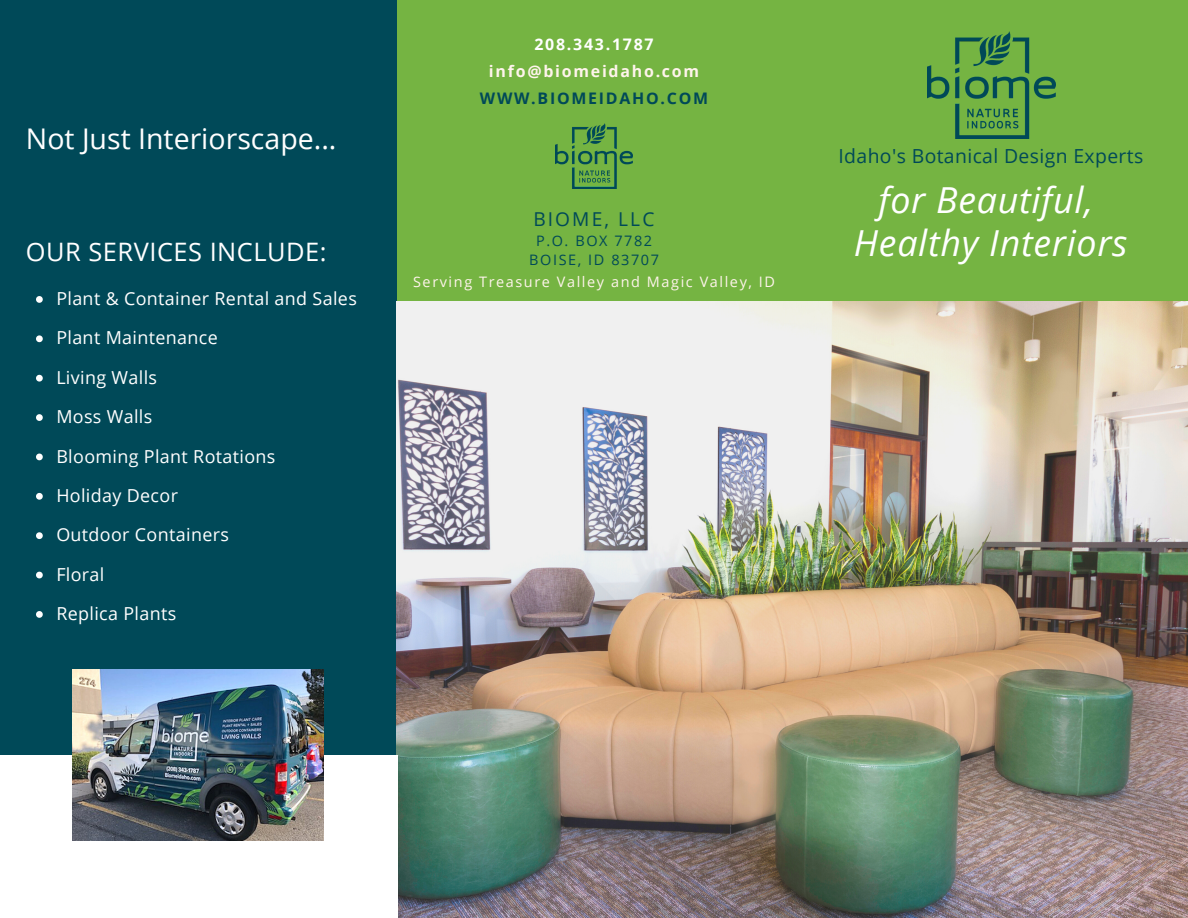
<style>
.page{position:relative;width:1188px;height:918px;background:#004958}
.page>*{position:absolute;margin:0;border:0;box-sizing:border-box;transform-origin:0 0}
.t1{font:italic 35.85px "Open Sans";letter-spacing:.02em;color:#fff}
.t2{font:28.5px "Open Sans";color:#fff}
.t3{font:25.35px "Open Sans";letter-spacing:.02em;color:#fff}
.t4{font:19.35px "Open Sans";letter-spacing:.02em;color:#004958}
.t5{font:19.2px "Open Sans";letter-spacing:.11em;color:#004958}
.t6{font:17.85px "Open Sans";letter-spacing:.02em;color:#fff}
.t7{font:700 15.9px "Open Sans";letter-spacing:.11em;color:#fff4ec}
.t8{font:700 15.9px "Open Sans";letter-spacing:.11em;color:#004958}
.t9{font:700 15.9px "Open Sans";letter-spacing:.11em;color:#fff}
.t10{font:14.4px "Open Sans";letter-spacing:.11em;color:#fff4ec}
.t11{font:14.4px "Open Sans";letter-spacing:.11em;color:#004958}
</style>
<div class="page">
<div style="left:397px;top:0;width:791px;height:303px;background:#75b442"></div>
<img style="left:396px;top:302px;width:792px;height:616px">
<img style="left:927px;top:31px;width:128px;height:107px">
<img style="left:555px;top:124px;width:78px;height:64px">
<div style="left:0;top:756px;width:397px;height:162px;background:#fff"></div>
<svg style="left:36px;top:296px;width:7px;height:7px"></svg>
<svg style="left:36px;top:335px;width:7px;height:7px"></svg>
<svg style="left:36px;top:375px;width:7px;height:7px"></svg>
<svg style="left:36px;top:414px;width:7px;height:7px"></svg>
<svg style="left:36px;top:454px;width:7px;height:6px"></svg>
<svg style="left:36px;top:493px;width:7px;height:7px"></svg>
<svg style="left:36px;top:532px;width:7px;height:7px"></svg>
<svg style="left:36px;top:572px;width:7px;height:6px"></svg>
<svg style="left:36px;top:611px;width:7px;height:7px"></svg>
<img style="left:73px;top:670px;width:251px;height:171px">
<p class="t2" style="left:26px;top:119px;width:312px">Not Just Interiorscape...</p>
<p class="t3" style="left:26px;top:234px;width:302px">OUR SERVICES INCLUDE:</p>
<p class="t6" style="left:56px;top:286px;width:302px">Plant &amp; Container Rental and Sales</p>
<p class="t6" style="left:56px;top:325px;width:163px">Plant Maintenance</p>
<p class="t6" style="left:56px;top:365px;width:102px">Living Walls</p>
<p class="t6" style="left:56px;top:404px;width:98px">Moss Walls</p>
<p class="t6" style="left:56px;top:443px;width:221px">Blooming Plant Rotations</p>
<p class="t6" style="left:56px;top:483px;width:123px">Holiday Decor</p>
<p class="t6" style="left:56px;top:522px;width:174px">Outdoor Containers</p>
<p class="t6" style="left:56px;top:562px;width:50px">Floral</p>
<p class="t6" style="left:56px;top:601px;width:121px">Replica Plants</p>
<p class="t9" style="left:534px;top:33px;width:121px">208.343.1787</p>
<p class="t7" style="left:489px;top:60px;width:212px">info@biomeidaho.com</p>
<p class="t8" style="left:480px;top:87px;width:230px">WWW.BIOMEIDAHO.COM</p>
<p class="t5" style="left:533px;top:205px;width:123px">BIOME, LLC</p>
<p class="t11" style="left:536px;top:230px;width:118px">P.O. BOX 7782</p>
<p class="t11" style="left:529px;top:249px;width:131px">BOISE, ID 83707</p>
<p class="t10" style="left:413px;top:272px;width:363px">Serving Treasure Valley and Magic Valley, ID</p>
<p class="t4" style="left:839px;top:143px;width:306px">Idaho's Botanical Design Experts</p>
<p class="t1" style="left:879px;top:175px;width:216px">for Beautiful,</p>
<p class="t1" style="left:854px;top:217px;width:275px">Healthy Interiors</p>
</div>
